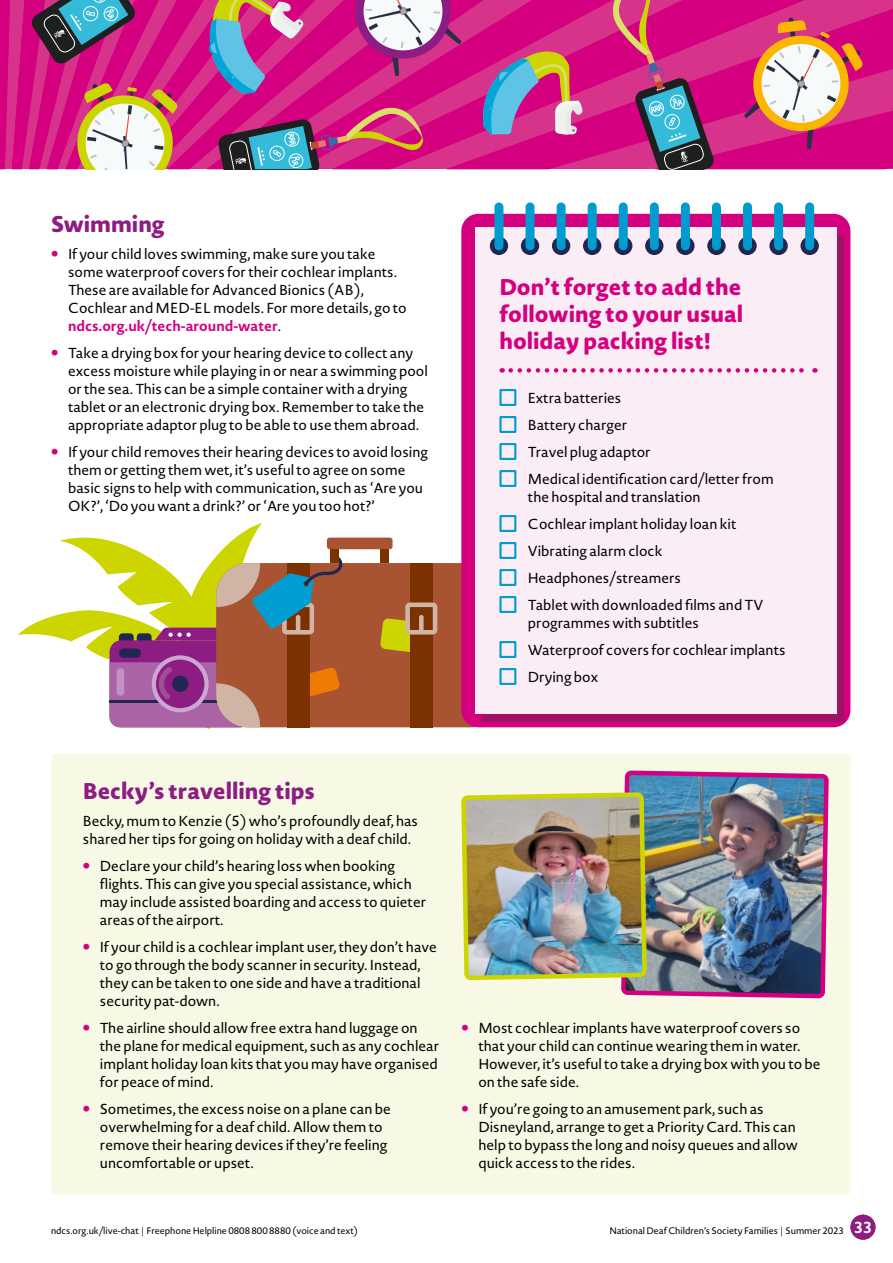
<style>
.page{position:relative;width:893px;height:1263px;background:#fff}
.page>*{position:absolute;margin:0;border:0;box-sizing:border-box;transform-origin:0 0}
.t1{font:800 22.5px/27px "Novel Sans Rd Pro";color:#d4007f;text-align:justify}
.t2{font:800 22.5px "Novel Sans Rd Pro";color:#8d1d82}
.t3{font:14.25px/18px "Novel Sans Pro";color:#000}
.t4{font:9.3px "Novel Sans Pro";letter-spacing:-.005em;color:#000}
.s1{font-family:"Novel Sans Rd Pro";font-weight:800;font-size:24px;color:#d4007f}
.s2{font-weight:700;color:#d4007f}
.s3{font-family:"Novel Sans Rd Pro";font-weight:700;font-size:15.75px;color:#fff}
</style>
<div class="page">
<div style="left:850px;top:1215px;width:25px;height:25px;background:#8d1d82;border-radius:50%"></div>
<svg style="left:502px;top:0;width:110px;height:169px;background:#d51182"></svg>
<svg style="left:461px;top:0;width:41px;height:169px;background:#d51884"></svg>
<svg style="left:612px;top:0;width:281px;height:169px;background:#c84285"></svg>
<svg style="left:476px;top:51px;width:107px;height:84px;background:#ae6a98"></svg>
<svg style="left:0;top:0;width:461px;height:169px;background:#c0458b"></svg>
<div style="left:216px;top:563px;width:287px;height:164px;background:#a85332;border-radius:32px"></div>
<div style="left:327px;top:538px;width:66px;height:11px;background:#a85332;border-radius:3px"></div>
<div style="left:410px;top:563px;width:23px;height:164px;background:#7b3200"></div>
<svg style="left:380px;top:602px;width:57px;height:50px"></svg>
<div style="left:419px;top:615px;width:5px;height:17px;background:#d0b4a6;border-radius:2px"></div>
<svg style="left:18px;top:523px;width:325px;height:206px"></svg>
<div style="left:330px;top:549px;width:9px;height:14px;background:#7b3200"></div>
<div style="left:380px;top:549px;width:9px;height:14px;background:#7b3200"></div>
<div style="left:461px;top:214px;width:389px;height:513px;background:#d4007f;border-radius:17px"></div>
<div style="left:483px;top:235px;width:361px;height:486px;background:#9f1462"></div>
<div style="left:475px;top:228px;width:362px;height:486px;background:#fbedf6"></div>
<svg style="left:490px;top:237px;width:18px;height:18px"></svg>
<div style="left:494px;top:207px;width:9px;height:39px;background:#009cd0"></div>
<svg style="left:521px;top:237px;width:18px;height:18px"></svg>
<div style="left:526px;top:207px;width:9px;height:39px;background:#009cd0"></div>
<svg style="left:552px;top:237px;width:18px;height:18px"></svg>
<div style="left:557px;top:207px;width:9px;height:39px;background:#009cd0"></div>
<svg style="left:583px;top:237px;width:18px;height:18px"></svg>
<div style="left:588px;top:207px;width:9px;height:39px;background:#009cd0"></div>
<svg style="left:614px;top:237px;width:18px;height:18px"></svg>
<div style="left:619px;top:207px;width:9px;height:39px;background:#009cd0"></div>
<svg style="left:645px;top:237px;width:18px;height:18px"></svg>
<div style="left:650px;top:207px;width:9px;height:39px;background:#009cd0"></div>
<svg style="left:676px;top:237px;width:19px;height:18px"></svg>
<div style="left:681px;top:207px;width:9px;height:39px;background:#009cd0"></div>
<svg style="left:707px;top:237px;width:19px;height:18px"></svg>
<div style="left:712px;top:207px;width:9px;height:39px;background:#009cd0"></div>
<svg style="left:738px;top:237px;width:19px;height:18px"></svg>
<div style="left:743px;top:207px;width:9px;height:39px;background:#009cd0"></div>
<svg style="left:769px;top:237px;width:19px;height:18px"></svg>
<div style="left:774px;top:207px;width:9px;height:39px;background:#009cd0"></div>
<svg style="left:800px;top:237px;width:19px;height:18px"></svg>
<div style="left:805px;top:207px;width:9px;height:39px;background:#009cd0"></div>
<div style="left:499px;top:389px;width:17px;height:17px;border:2px solid #009cd0"></div>
<div style="left:499px;top:416px;width:17px;height:17px;border:2px solid #009cd0"></div>
<div style="left:499px;top:443px;width:17px;height:17px;border:2px solid #009cd0"></div>
<div style="left:499px;top:470px;width:17px;height:17px;border:2px solid #009cd0"></div>
<div style="left:499px;top:515px;width:17px;height:17px;border:2px solid #009cd0"></div>
<div style="left:499px;top:542px;width:17px;height:17px;border:2px solid #009cd0"></div>
<div style="left:499px;top:569px;width:17px;height:17px;border:2px solid #009cd0"></div>
<div style="left:499px;top:596px;width:17px;height:17px;border:2px solid #009cd0"></div>
<div style="left:499px;top:641px;width:17px;height:17px;border:2px solid #009cd0"></div>
<div style="left:499px;top:668px;width:17px;height:17px;border:2px solid #009cd0"></div>
<svg style="left:511px;top:368px;width:108px;height:5px"></svg>
<div style="left:51px;top:754px;width:799px;height:441px;background:#f8f9e4;border-radius:4px"></div>
<img style="left:619px;top:368px;width:212px;height:631px">
<img style="left:461px;top:793px;width:188px;height:186px">
<h1 class="t2" style="left:51px;top:207px;width:115px">Swimming</h1>
<p class="t3" style="left:68px;top:244px;width:340px;text-indent:-17px"><span class="s1">•</span> If your child loves swimming, make sure you take some waterproof covers for their cochlear implants.<br>These are available for Advanced Bionics (AB), Cochlear and MED-EL models. For more details, go to <span class="s2">ndcs.org.uk/tech-around-water</span>.</p>
<p class="t3" style="left:68px;top:343px;width:361px;text-indent:-17px"><span class="s1">•</span> Take a drying box for your hearing device to collect any excess moisture while playing in or near a swimming pool or the sea. This can be a simple container with a drying tablet or an electronic drying box. Remember to take the appropriate adaptor plug to be able to use them abroad.</p>
<p class="t3" style="left:68px;top:442px;width:362px;text-indent:-17px"><span class="s1">•</span> If your child removes their hearing devices to avoid losing them or getting them wet, it’s useful to agree on some basic signs to help with communication, such as ‘Are you OK?’, ‘Do you want a drink?’ or ‘Are you too hot?’</p>
<h1 class="t1" style="left:499px;top:272px;width:245px">Don’t forget to add the following to your usual holiday packing list!</h1>
<p class="t3" style="left:528px;top:384px;width:247px;line-height:27px">Extra batteries<br>Battery charger<br>Travel plug adaptor<br>Medical identification card/letter from</p>
<p class="t3" style="left:528px;top:483px;width:237px;line-height:27px">the hospital and translation<br>Cochlear implant holiday loan kit<br>Vibrating alarm clock<br>Headphones/streamers<br>Tablet with downloaded films and TV</p>
<p class="t3" style="left:528px;top:609px;width:259px;line-height:27px">programmes with subtitles<br>Waterproof covers for cochlear implants<br>Drying box</p>
<h1 class="t2" style="left:83px;top:774px;width:234px">Becky’s travelling tips</h1>
<p class="t3" style="left:83px;top:811px;width:337px">Becky, mum to Kenzie (5) who’s profoundly deaf, has shared her tips for going on holiday with a deaf child.</p>
<p class="t3" style="left:100px;top:856px;width:328px;text-indent:-17px"><span class="s1">•</span> Declare your child’s hearing loss when booking flights. This can give you special assistance, which may include assisted boarding and access to quieter areas of the airport.</p>
<p class="t3" style="left:100px;top:937px;width:339px;text-indent:-17px"><span class="s1">•</span> If your child is a cochlear implant user, they don’t have to go through the body scanner in security. Instead, they can be taken to one side and have a traditional security pat-down.</p>
<p class="t3" style="left:100px;top:1018px;width:341px;text-indent:-17px"><span class="s1">•</span> The airline should allow free extra hand luggage on the plane for medical equipment, such as any cochlear implant holiday loan kits that you may have organised for peace of mind.</p>
<p class="t3" style="left:100px;top:1099px;width:292px;text-indent:-17px"><span class="s1">•</span> Sometimes, the excess noise on a plane can be overwhelming for a deaf child. Allow them to remove their hearing devices if they’re feeling uncomfortable or upset.</p>
<p class="t3" style="left:478px;top:1018px;width:344px;text-indent:-17px"><span class="s1">•</span> Most cochlear implants have waterproof covers so that your child can continue wearing them in water.<br>However, it’s useful to take a drying box with you to be on the safe side.</p>
<p class="t3" style="left:478px;top:1099px;width:321px;text-indent:-17px"><span class="s1">•</span> If you’re going to an amusement park, such as Disneyland, arrange to get a Priority Card. This can help to bypass the long and noisy queues and allow quick access to the rides.</p>
<p class="t4" style="left:51px;top:1224px;width:308px">ndcs.org.uk/live-chat | Freephone Helpline 0808 800 8880 (voice and text)</p>
<p class="t4" style="left:609px;top:1224px;width:264px">National Deaf Children’s Society Families | Summer 2023 <span class="s3">33</span></p>
</div>
